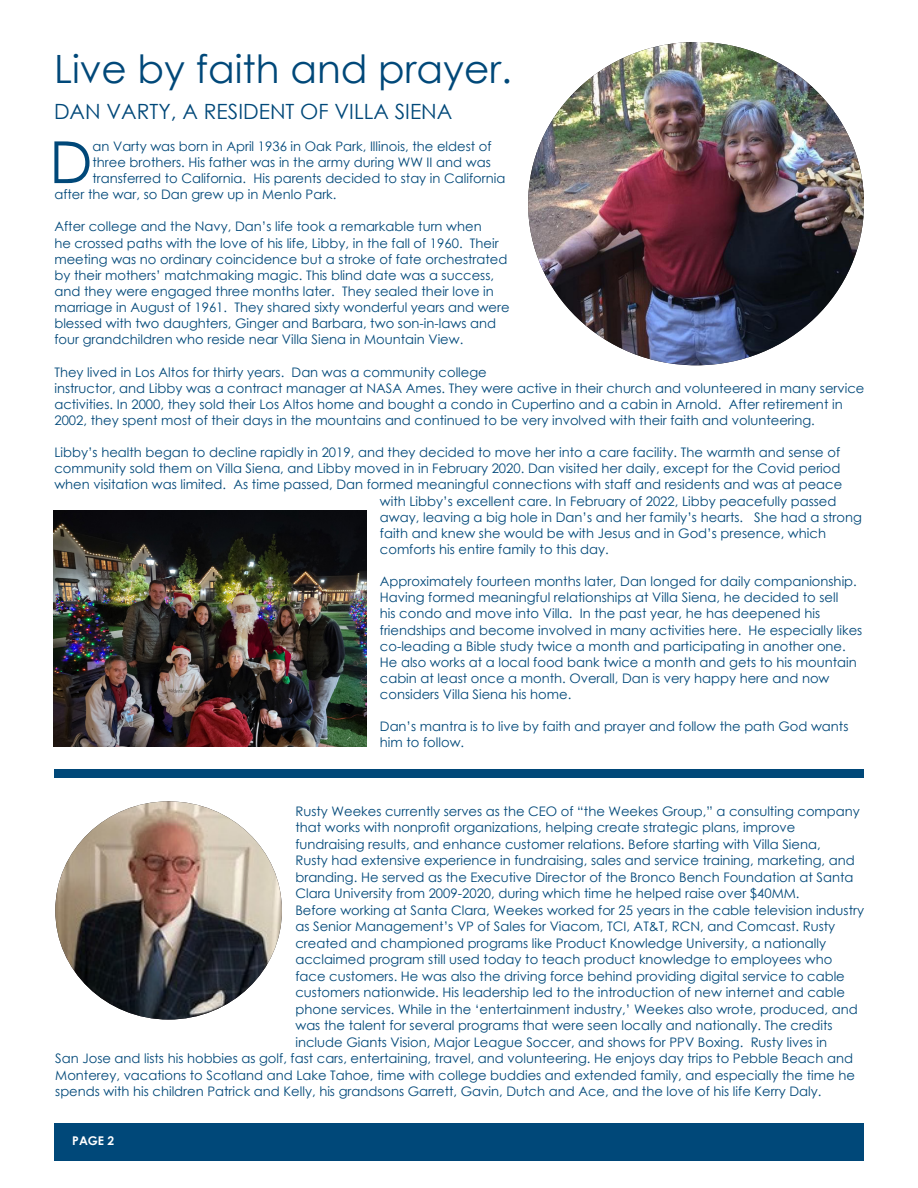
<style>
.page{position:relative;width:918px;height:1188px;background:#fff}
.page>*{position:absolute;margin:0;border:0;box-sizing:border-box;transform-origin:0 0}
.t1{font:58.05px "Century Gothic";color:#004879}
.t2{font:39px "Century Gothic";color:#004879}
.t3{font:21px "Century Gothic";color:#004879}
.t4{font:13.2px/16.2px "Century Gothic";color:#004879}
.t5{font:700 12px "Century Gothic";color:#fff}
</style>
<div class="page">
<div style="left:54px;top:1123px;width:810px;height:38px;background:#004879"></div>
<img style="left:528px;top:42px;width:336px;height:323px">
<img style="left:54px;top:510px;width:312px;height:236px">
<div style="left:54px;top:770px;width:810px;height:8px;background:#004879"></div>
<img style="left:55px;top:801px;width:227px;height:219px">
<p class="t2" style="left:54px;top:42px;width:460px">Live by faith and prayer.</p>
<p class="t3" style="left:54px;top:97px;width:400px">DAN VARTY, A RESIDENT OF VILLA SIENA</p>
<p class="t1" style="left:49px;top:122px;width:45px">D</p>
<p class="t4" style="left:93px;top:138px;width:401px">an Varty was born in April 1936 in Oak Park, Illinois, the eldest of</p>
<p class="t4" style="left:93px;top:154px;width:400px">three brothers. His father was in the army during WW II and was</p>
<p class="t4" style="left:93px;top:170px;width:414px">transferred to California. His parents decided to stay in California</p>
<p class="t4" style="left:54px;top:186px;width:284px">after the war, so Dan grew up in Menlo Park.</p>
<p class="t4" style="left:54px;top:218px;width:457px">After college and the Navy, Dan’s life took a remarkable turn when<br>he crossed paths with the love of his life, Libby, in the fall of 1960. Their meeting was no ordinary coincidence but a stroke of fate orchestrated by their mothers’ matchmaking magic. This blind date was a success, and they were engaged three months later. They sealed their love in marriage in August of 1961. They shared sixty wonderful years and were blessed with two daughters, Ginger and Barbara, two son-in-laws and four grandchildren who reside near Villa Siena in Mountain View.</p>
<p class="t4" style="left:54px;top:364px;width:812px">They lived in Los Altos for thirty years. Dan was a community college<br>instructor, and Libby was a contract manager at NASA Ames. They were active in their church and volunteered in many service activities. In 2000, they sold their Los Altos home and bought a condo in Cupertino and a cabin in Arnold. After retirement in 2002, they spent most of their days in the mountains and continued to be very involved with their faith and volunteering.</p>
<p class="t4" style="left:54px;top:444px;width:787px">Libby’s health began to decline rapidly in 2019, and they decided to move her into a care facility. The warmth and sense of</p>
<p class="t4" style="left:54px;top:460px;width:788px">community sold them on Villa Siena, and Libby moved in in February 2020. Dan visited her daily, except for the Covid period</p>
<p class="t4" style="left:54px;top:476px;width:789px">when visitation was limited. As time passed, Dan formed meaningful connections with staff and residents and was at peace</p>
<p class="t4" style="left:380px;top:493px;width:458px">with Libby’s excellent care. In February of 2022, Libby peacefully passed</p>
<p class="t4" style="left:380px;top:509px;width:484px">away, leaving a big hole in Dan’s and her family’s hearts. She had a strong</p>
<p class="t4" style="left:380px;top:525px;width:448px">faith and knew she would be with Jesus and in God’s presence, which</p>
<p class="t4" style="left:380px;top:541px;width:230px">comforts his entire family to this day.</p>
<p class="t4" style="left:380px;top:573px;width:484px">Approximately fourteen months later, Dan longed for daily companionship.<br>Having formed meaningful relationships at Villa Siena, he decided to sell<br>his condo and move into Villa. In the past year, he has deepened his friendships and become involved in many activities here. He especially likes co-leading a Bible study twice a month and participating in another one.<br>He also works at a local food bank twice a month and gets to his mountain cabin at least once a month. Overall, Dan is very happy here and now considers Villa Siena his home.</p>
<p class="t4" style="left:380px;top:718px;width:470px">Dan’s mantra is to live by faith and prayer and follow the path God wants him to follow.</p>
<p class="t4" style="left:295px;top:802px;width:566px">Rusty Weekes currently serves as the CEO of “the Weekes Group,” a consulting company that works with nonprofit organizations, helping create strategic plans, improve fundraising results, and enhance customer relations. Before starting with Villa Siena,<br>Rusty had extensive experience in fundraising, sales and service training, marketing, and branding. He served as the Executive Director of the Bronco Bench Foundation at Santa Clara University from 2009-2020, during which time he helped raise over $40MM.</p>
<p class="t4" style="left:295px;top:902px;width:570px">Before working at Santa Clara, Weekes worked for 25 years in the cable television industry</p>
<p class="t4" style="left:295px;top:918px;width:541px">as Senior Management’s VP of Sales for Viacom, TCI, AT&amp;T, RCN, and Comcast. Rusty</p>
<p class="t4" style="left:295px;top:935px;width:532px">created and championed programs like Product Knowledge University, a nationally</p>
<p class="t4" style="left:295px;top:951px;width:538px">acclaimed program still used today to teach product knowledge to employees who</p>
<p class="t4" style="left:295px;top:968px;width:551px">face customers. He was also the driving force behind providing digital service to cable</p>
<p class="t4" style="left:295px;top:984px;width:551px">customers nationwide. His leadership led to the introduction of new internet and cable</p>
<p class="t4" style="left:295px;top:1001px;width:564px">phone services. While in the ‘entertainment industry,’ Weekes also wrote, produced, and</p>
<p class="t4" style="left:295px;top:1017px;width:539px">was the talent for several programs that were seen locally and nationally. The credits</p>
<p class="t4" style="left:295px;top:1034px;width:533px">include Giants Vision, Major League Soccer, and shows for PPV Boxing. Rusty lives in</p>
<p class="t4" style="left:55px;top:1050px;width:799px">San Jose and lists his hobbies as golf, fast cars, entertaining, travel, and volunteering. He enjoys day trips to Pebble Beach and</p>
<p class="t4" style="left:55px;top:1067px;width:801px">Monterey, vacations to Scotland and Lake Tahoe, time with college buddies and extended family, and especially the time he</p>
<p class="t4" style="left:55px;top:1083px;width:768px">spends with his children Patrick and Kelly, his grandsons Garrett, Gavin, Dutch and Ace, and the love of his life Kerry Daly.</p>
<p class="t5" style="left:72px;top:1132px;width:43px">PAGE 2</p>
</div>
